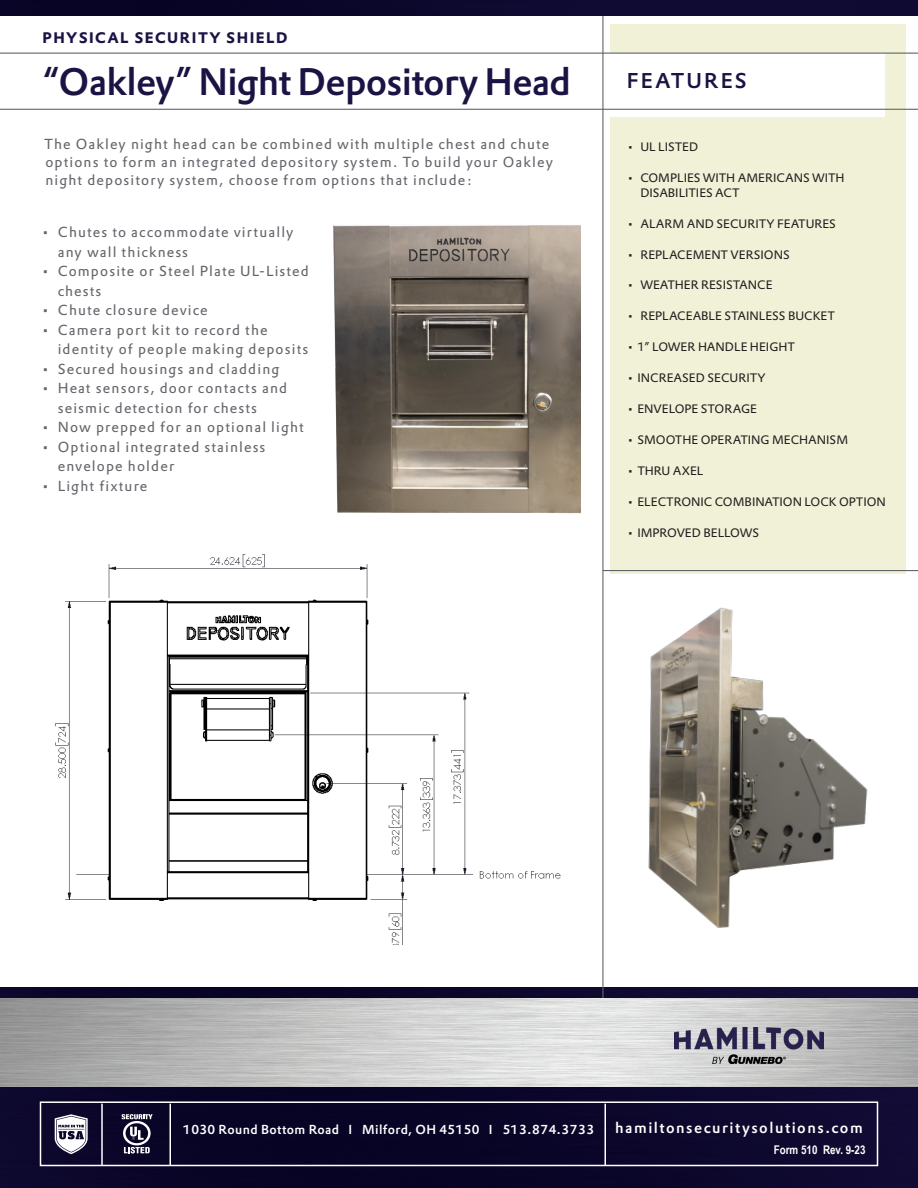
<style>
.page{position:relative;width:918px;height:1188px;background:#fff}
.page>*{position:absolute;margin:0;border:0;box-sizing:border-box;transform-origin:0 0}
.t1{font:37.5px "DTL Prokyon T Medium";letter-spacing:-.02em;color:#1b1344}
.Sidebar_Heading{font:21px "DTL Prokyon ST Medium";letter-spacing:.1em;color:#1b1344}
.t2{font:15px "DTL Prokyon T Medium";letter-spacing:.1em;color:#fff}
.t3{font:700 15px "DTL Prokyon T Caps";letter-spacing:.1em;color:#1b1344}
.Introduction_body_copy{font:14.25px/19.5px "DTL Prokyon T";letter-spacing:.08em;color:#62656a}
.t4{font:12.75px "DTL Prokyon T Medium";letter-spacing:.03em;color:#fff}
.Sidebar_Bullet_Text{font:12px/15px "DTL Prokyon T";color:#231f20}
.t5{font:700 12px "Arial Narrow";color:#fff}
.s1{font-family:"DTL Prokyon ST Medium"}
</style>
<div class="page">
<img style="left:0;top:988px;width:918px;height:200px">
<div style="left:610px;top:24px;width:296px;height:549px;background:#f1f1d7"></div>
<div style="left:589px;top:54px;width:296px;height:63px;background:#fff"></div>
<hr style="left:0;top:109px;width:918px;height:1px;background:#62656a">
<hr style="left:603px;top:570px;width:315px;height:1px;background:#62656a">
<hr style="left:0;top:53px;width:918px;height:1px;background:#62656a">
<hr style="left:602px;top:0;width:2px;height:1016px;background:#62656a">
<img style="left:0;top:0;width:918px;height:16px">
<img style="left:0;top:998px;width:918px;height:88px">
<img style="left:333px;top:225px;width:247px;height:289px">
<img style="left:648px;top:607px;width:220px;height:321px">
<img style="left:675px;top:1028px;width:149px;height:35px">
<svg style="left:55px;top:1114px;width:33px;height:40px"></svg>
<svg style="left:122px;top:1114px;width:31px;height:40px"></svg>
<div style="left:40px;top:1101px;width:838px;height:65px;border:2px solid #fff"></div>
<hr style="left:101px;top:1104px;width:2px;height:61px;background:#fff">
<hr style="left:170px;top:1104px;width:1px;height:61px;background:#fff">
<hr style="left:604px;top:1104px;width:2px;height:61px;background:#fff">
<img style="left:55px;top:554px;width:506px;height:391px">
<p class="t3" style="left:42px;top:28px;width:246px">PHYSICAL SECURITY SHIELD</p>
<p class="t1" style="left:42px;top:57px;width:530px">“Oakley” Night Depository Head</p>
<p class="Introduction_body_copy" style="left:44px;top:134px;width:510px;line-height:18px">The Oakley night head can be combined with multiple chest and chute options to form an integrated depository system. To build your Oakley night depository system, choose from options that include:</p>
<p class="Introduction_body_copy" style="left:58px;top:222px;width:237px;text-indent:-17px">• Chutes to accommodate virtually any wall thickness</p>
<p class="Introduction_body_copy" style="left:58px;top:261px;width:253px;text-indent:-17px">• Composite or Steel Plate UL-Listed chests</p>
<p class="Introduction_body_copy" style="left:41px;top:300px;width:168px">• Chute closure device</p>
<p class="Introduction_body_copy" style="left:58px;top:320px;width:252px;text-indent:-17px">• Camera port kit to record the identity of people making deposits</p>
<p class="Introduction_body_copy" style="left:41px;top:359px;width:240px">• Secured housings and cladding</p>
<p class="Introduction_body_copy" style="left:58px;top:378px;width:231px;text-indent:-17px">• Heat sensors, door contacts and seismic detection for chests</p>
<p class="Introduction_body_copy" style="left:41px;top:417px;width:264px">• Now prepped for an optional light</p>
<p class="Introduction_body_copy" style="left:58px;top:437px;width:209px;text-indent:-17px">• Optional integrated stainless envelope holder</p>
<p class="Introduction_body_copy" style="left:41px;top:476px;width:108px">• Light fixture</p>
<p class="Sidebar_Heading" style="left:627px;top:67px;width:122px">FEATURES</p>
<p class="Sidebar_Bullet_Text" style="left:627px;top:139px;width:73px">• UL LISTED</p>
<p class="Sidebar_Bullet_Text" style="left:640px;top:170px;width:206px;text-indent:-14px">• COMPLIES WITH AMERICANS WITH<br>DISABILITIES ACT</p>
<p class="Sidebar_Bullet_Text" style="left:627px;top:216px;width:211px">• ALARM AND SECURITY FEATURES</p>
<p class="Sidebar_Bullet_Text" style="left:627px;top:247px;width:165px">• REPLACEMENT VERSIONS</p>
<p class="Sidebar_Bullet_Text" style="left:627px;top:278px;width:147px">• WEATHER RESISTANCE</p>
<p class="Sidebar_Bullet_Text" style="left:627px;top:308px;width:210px">• REPLACEABLE STAINLESS BUCKET</p>
<p class="Sidebar_Bullet_Text" style="left:627px;top:339px;width:170px">• 1” LOWER HANDLE HEIGHT</p>
<p class="Sidebar_Bullet_Text" style="left:627px;top:370px;width:140px">• INCREASED SECURITY</p>
<p class="Sidebar_Bullet_Text" style="left:627px;top:401px;width:132px">• ENVELOPE STORAGE</p>
<p class="Sidebar_Bullet_Text" style="left:627px;top:432px;width:223px">• SMOOTHE OPERATING MECHANISM</p>
<p class="Sidebar_Bullet_Text" style="left:627px;top:463px;width:78px">• THRU AXEL</p>
<p class="Sidebar_Bullet_Text" style="left:627px;top:494px;width:261px">• ELECTRONIC COMBINATION LOCK OPTION</p>
<p class="Sidebar_Bullet_Text" style="left:627px;top:525px;width:134px">• IMPROVED BELLOWS</p>
<p class="t4" style="left:183px;top:1121px;width:412px">1030 Round Bottom Road <span class="s1">I</span> Milford, OH 45150 <span class="s1">I</span> 513.874.3733</p>
<p class="t2" style="left:615px;top:1118px;width:249px">hamiltonsecuritysolutions.com</p>
<p class="t5" style="left:774px;top:1141px;width:93px">Form 510 Rev. 9-23</p>
</div>
